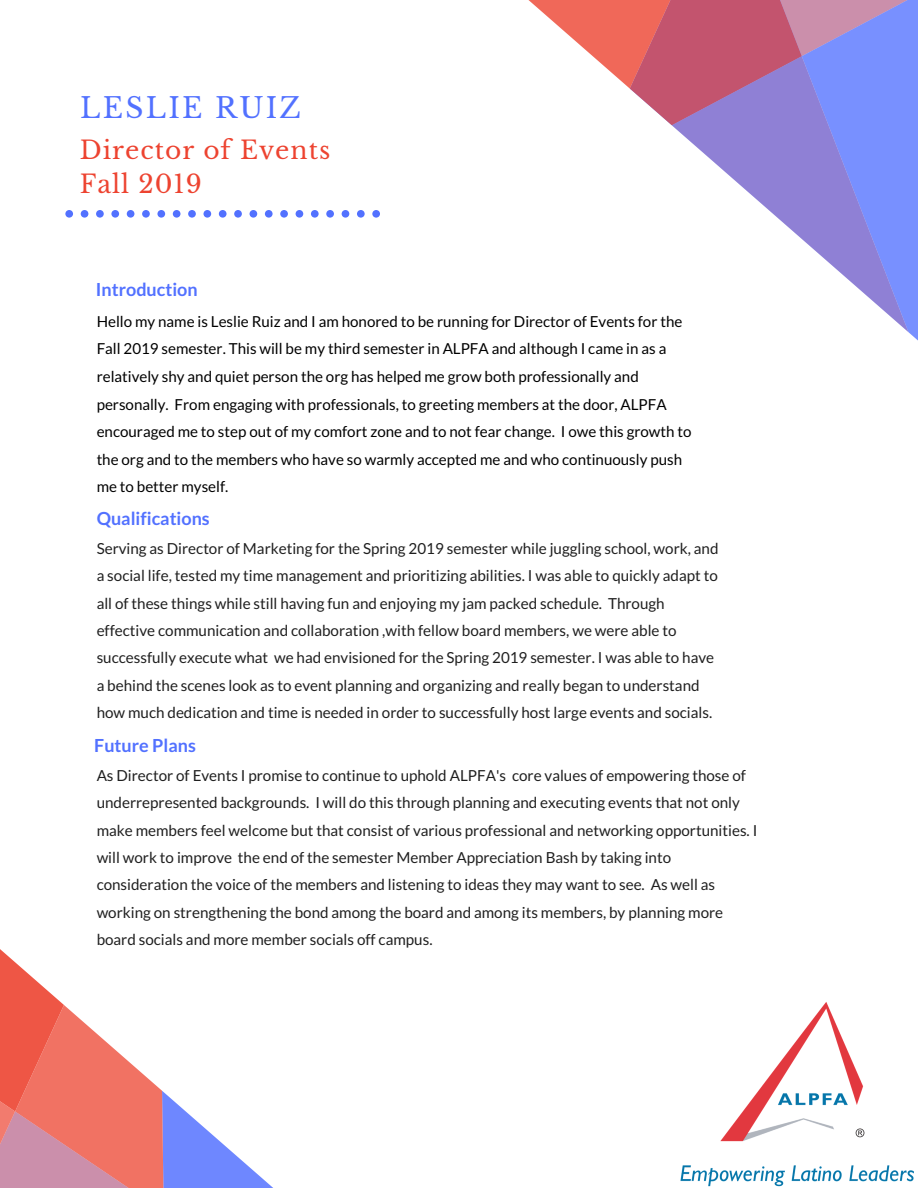
<style>
.page{position:relative;width:918px;height:1188px;background:#fff}
.page>*{position:absolute;margin:0;border:0;box-sizing:border-box;transform-origin:0 0}
.t1{font:28.05px "Libre Baskerville";letter-spacing:.08em;color:#5271ff}
.t2{font:24.9px/33.9px "Libre Baskerville";letter-spacing:.04em;color:#ed4330}
.t3{font:700 18px "Lato";color:#5271ff}
.t4{font:15.15px/27.3px "Lato";color:#1f1f1f}
.t5{font:15.15px/27.6px "Lato";color:#000}
</style>
<div class="page">
<svg style="left:717px;top:165px;width:31px;height:27px"></svg>
<svg style="left:748px;top:95px;width:170px;height:246px"></svg>
<svg style="left:637px;top:95px;width:226px;height:70px;fill:#8f80d5"></svg>
<svg style="left:528px;top:0;width:390px;height:95px;background:#c284a8"></svg>
<svg style="left:0;top:949px;width:273px;height:239px"></svg>
<img style="left:680px;top:1002px;width:234px;height:185px">
<svg style="left:65px;top:210px;width:8px;height:8px"></svg>
<svg style="left:81px;top:210px;width:7px;height:8px"></svg>
<svg style="left:96px;top:210px;width:8px;height:8px"></svg>
<svg style="left:111px;top:210px;width:8px;height:8px"></svg>
<svg style="left:127px;top:210px;width:7px;height:8px"></svg>
<svg style="left:142px;top:210px;width:8px;height:8px"></svg>
<svg style="left:157px;top:210px;width:8px;height:8px"></svg>
<svg style="left:173px;top:210px;width:7px;height:8px"></svg>
<svg style="left:188px;top:210px;width:8px;height:8px"></svg>
<svg style="left:204px;top:210px;width:7px;height:8px"></svg>
<svg style="left:219px;top:210px;width:8px;height:8px"></svg>
<svg style="left:234px;top:210px;width:8px;height:8px"></svg>
<svg style="left:250px;top:210px;width:7px;height:8px"></svg>
<svg style="left:265px;top:210px;width:8px;height:8px"></svg>
<svg style="left:280px;top:210px;width:8px;height:8px"></svg>
<svg style="left:296px;top:210px;width:7px;height:8px"></svg>
<svg style="left:311px;top:210px;width:8px;height:8px"></svg>
<svg style="left:326px;top:210px;width:8px;height:8px"></svg>
<svg style="left:342px;top:210px;width:7px;height:8px"></svg>
<svg style="left:357px;top:210px;width:8px;height:8px"></svg>
<svg style="left:372px;top:210px;width:8px;height:8px"></svg>
<h1 class="t1" style="left:80px;top:91px;width:222px">LESLIE RUIZ</h1>
<h2 class="t2" style="left:80px;top:134px;width:252px">Director of Events<br>Fall 2019</h2>
<p class="t3" style="left:96px;top:278px;width:103px">Introduction</p>
<p class="t5" style="left:97px;top:307px;width:596px">Hello my name is Leslie Ruiz and I am honored to be running for Director of Events for the Fall 2019 semester. This will be my third semester in ALPFA and although I came in as a relatively shy and quiet person the org has helped me grow both professionally and personally. From engaging with professionals, to greeting members at the door, ALPFA encouraged me to step out of my comfort zone and to not fear change. I owe this growth to the org and to the members who have so warmly accepted me and who continuously push me to better myself.</p>
<p class="t3" style="left:97px;top:508px;width:115px">Qualifications</p>
<p class="t4" style="left:97px;top:535px;width:623px">Serving as Director of Marketing for the Spring 2019 semester while juggling school, work, and a social life, tested my time management and prioritizing abilities. I was able to quickly adapt to all of these things while still having fun and enjoying my jam packed schedule. Through effective communication and collaboration ,with fellow board members, we were able to successfully execute what we had envisioned for the Spring 2019 semester. I was able to have a behind the scenes look as to event planning and organizing and really began to understand how much dedication and time is needed in order to successfully host large events and socials.</p>
<p class="t3" style="left:94px;top:734px;width:103px">Future Plans</p>
<p class="t4" style="left:97px;top:761px;width:662px">As Director of Events I promise to continue to uphold ALPFA's core values of empowering those of underrepresented backgrounds. I will do this through planning and executing events that not only make members feel welcome but that consist of various professional and networking opportunities. I will work to improve the end of the semester Member Appreciation Bash by taking into consideration the voice of the members and listening to ideas they may want to see. As well as working on strengthening the bond among the board and among its members, by planning more board socials and more member socials off campus.</p>
</div>
